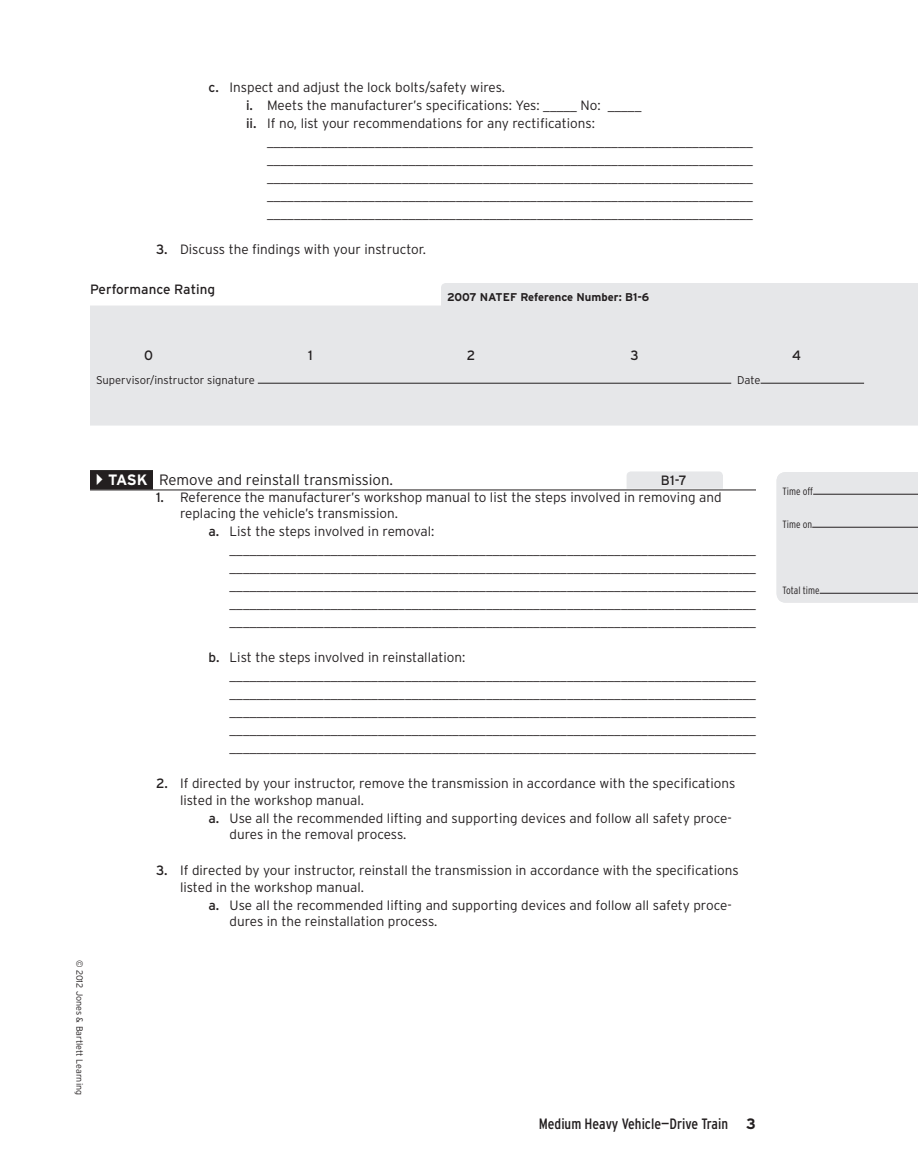
<style>
.page{position:relative;width:918px;height:1175px;background:#fff}
.page>*{position:absolute;margin:0;border:0;box-sizing:border-box;transform-origin:0 0}
.t1{font:300 15px "Interstate";color:#231f20}
.t2{font:condensed 15px "Interstate";color:#231f20}
.t3{font:300 13.5px/18px "Interstate";color:#231f20}
.t4{font:13.5px "Interstate";color:#231f20}
.t5{font:300 11.25px "Interstate";color:#231f20}
.t6{font:700 11.25px "Interstate";color:#231f20}
.t7{font:300 condensed 10.5px "Interstate";color:#231f20}
.t8{font:300 9px "Interstate";color:#231f20}
.s1{font-weight:400}
.s2{font-weight:700;color:#fff}
.s3{font-weight:700;font-stretch:normal}
</style>
<div class="page">
<div style="left:90px;top:470px;width:63px;height:19px;background:#231f20"></div>
<hr style="left:90px;top:489px;width:666px;height:1px;background:#231f20">
<svg style="left:90px;top:283px;width:828px;height:142px;fill:#e6e7e9"></svg>
<hr style="left:258px;top:383px;width:473px;height:1px;background:#231f20">
<hr style="left:761px;top:383px;width:103px;height:1px;background:#231f20">
<div style="left:627px;top:471px;width:96px;height:18px;background:#e6e7e9"></div>
<div style="left:777px;top:472px;width:141px;height:130px;background:#e6e7e9"></div>
<hr style="left:813px;top:494px;width:105px;height:1px;background:#231f20">
<hr style="left:812px;top:527px;width:106px;height:1px;background:#231f20">
<hr style="left:820px;top:593px;width:98px;height:1px;background:#231f20">
<p class="t3" style="left:246px;top:78px;width:397px;text-indent:-38px"><span class="s1">c.</span> Inspect and adjust the lock bolts/safety wires.<br><span class="s1">i.</span> Meets the manufacturer’s specifications: Yes: _____ No: _____ <span class="s1">ii.</span> If no, list your recommendations for any rectifications:</p>
<p class="t3" style="left:267px;top:132px;width:488px;text-align:justify">________________________________________________________________________ ________________________________________________________________________ ________________________________________________________________________ ________________________________________________________________________ ________________________________________________________________________</p>
<p class="t3" style="left:156px;top:240px;width:271px"><span class="s1">3.</span> Discuss the findings with your instructor.</p>
<p class="t4" style="left:90px;top:281px;width:127px">Performance Rating</p>
<p class="t6" style="left:447px;top:291px;width:204px">2007 NATEF Reference Number: B1-6</p>
<p class="t4" style="left:144px;top:347px;width:10px">0</p>
<p class="t4" style="left:308px;top:347px;width:6px">1</p>
<p class="t4" style="left:467px;top:347px;width:10px">2</p>
<p class="t4" style="left:630px;top:347px;width:10px">3</p>
<p class="t4" style="left:792px;top:347px;width:11px">4</p>
<p class="t5" style="left:96px;top:373px;width:160px">Supervisor/instructor signature</p>
<p class="t5" style="left:737px;top:373px;width:25px">Date</p>
<p class="t8" style="left:85px;top:959px;width:137px;rotate:90deg">© 2012 Jones &amp; Bartlett Learning</p>
<p class="t1" style="left:108px;top:471px;width:287px"><span class="s2">Task</span> Remove and reinstall transmission.</p>
<p class="t4" style="left:661px;top:473px;width:27px">B1-7</p>
<p class="t3" style="left:180px;top:488px;width:543px;line-height:16.5px;text-indent:-24px"><span class="s1">1.</span> Reference the manufacturer’s workshop manual to list the steps involved in removing and replacing the vehicle’s transmission.</p>
<p class="t3" style="left:230px;top:522px;width:528px;text-indent:-21px"><span class="s1">a.</span> List the steps involved in removal: ______________________________________________________________________________ ______________________________________________________________________________ ______________________________________________________________________________ ______________________________________________________________________________ ______________________________________________________________________________</p>
<p class="t3" style="left:230px;top:648px;width:528px;text-indent:-21px"><span class="s1">b.</span> List the steps involved in reinstallation: ______________________________________________________________________________ ______________________________________________________________________________ ______________________________________________________________________________ ______________________________________________________________________________ ______________________________________________________________________________</p>
<p class="t3" style="left:180px;top:775px;width:557px;line-height:16.5px;text-indent:-24px"><span class="s1">2.</span> If directed by your instructor, remove the transmission in accordance with the specifications listed in the workshop manual.</p>
<p class="t3" style="left:230px;top:809px;width:504px;line-height:16.5px;text-indent:-21px"><span class="s1">a.</span> Use all the recommended lifting and supporting devices and follow all safety proce&shy;dures in the removal process.</p>
<p class="t3" style="left:180px;top:862px;width:560px;line-height:16.5px;text-indent:-24px"><span class="s1">3.</span> If directed by your instructor, reinstall the transmission in accordance with the specifications listed in the workshop manual.</p>
<p class="t3" style="left:230px;top:896px;width:504px;line-height:16.5px;text-indent:-21px"><span class="s1">a.</span> Use all the recommended lifting and supporting devices and follow all safety proce&shy;dures in the reinstallation process.</p>
<p class="t2" style="left:539px;top:1114px;width:219px">Medium Heavy Vehicle—Drive Train <span class="s3">3</span></p>
<p class="t7" style="left:783px;top:485px;width:32px">Time off</p>
<p class="t7" style="left:783px;top:518px;width:31px">Time on</p>
<p class="t7" style="left:783px;top:584px;width:39px">Total time</p>
</div>
